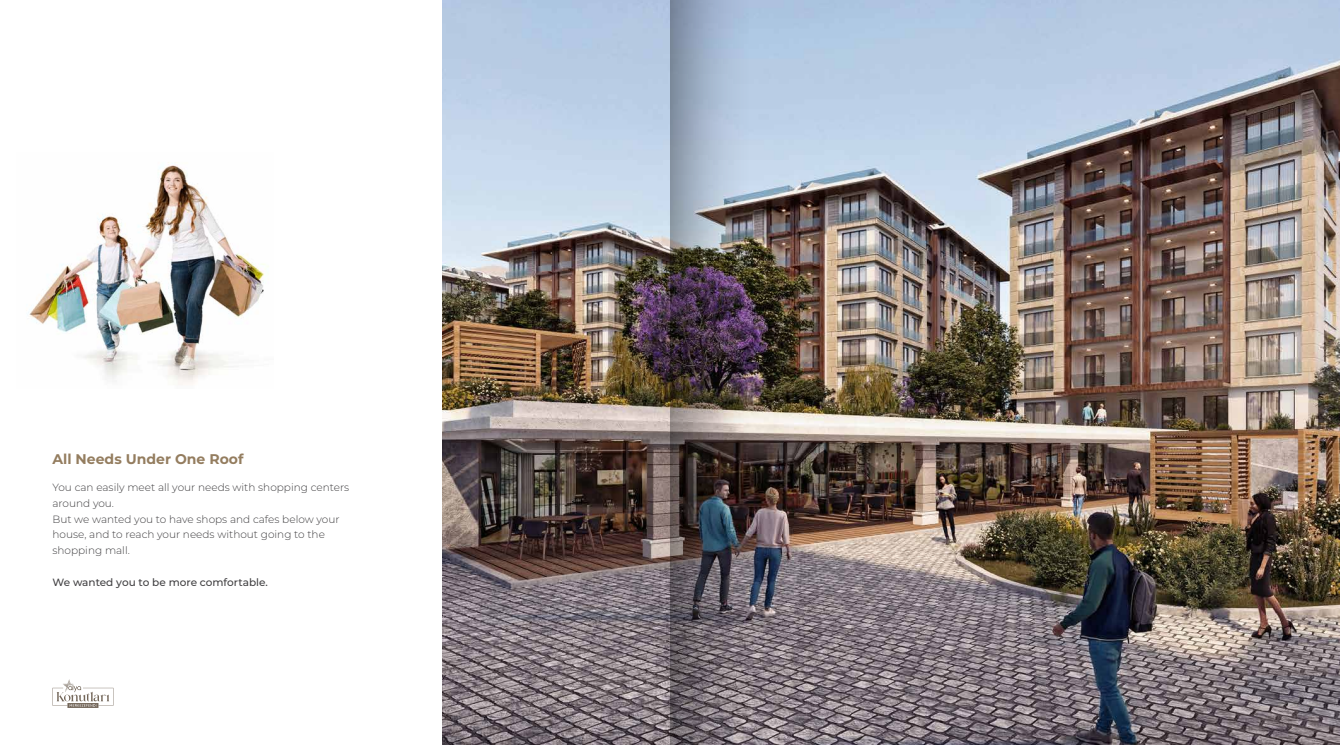
<style>
.page{position:relative;width:1340px;height:745px;background:#fff}
.page>*{position:absolute;margin:0;border:0;box-sizing:border-box;transform-origin:0 0}
.t1{font:700 14px "Montserrat";color:#947d5f}
.t2{font:300 10.5px/15.8px "Montserrat";color:#414042}
.t3{font:500 10.5px "Montserrat";color:#414042}
</style>
<div class="page">
<img style="left:442px;top:0;width:897px;height:744px">
<img style="left:28px;top:162px;width:241px;height:223px">
<svg style="left:53px;top:679px;width:60px;height:28px"></svg>
<img style="left:670px;top:0;width:80px;height:744px">
<h1 class="t1" style="left:52px;top:449px;width:192px">All Needs Under One Roof</h1>
<p class="t2" style="left:52px;top:479px;width:298px">You can easily meet all your needs with shopping centers around you.<br>But we wanted you to have shops and cafes below your house, and to reach your needs without going to the shopping mall.</p>
<p class="t3" style="left:52px;top:574px;width:217px">We wanted you to be more comfortable.</p>
</div>
